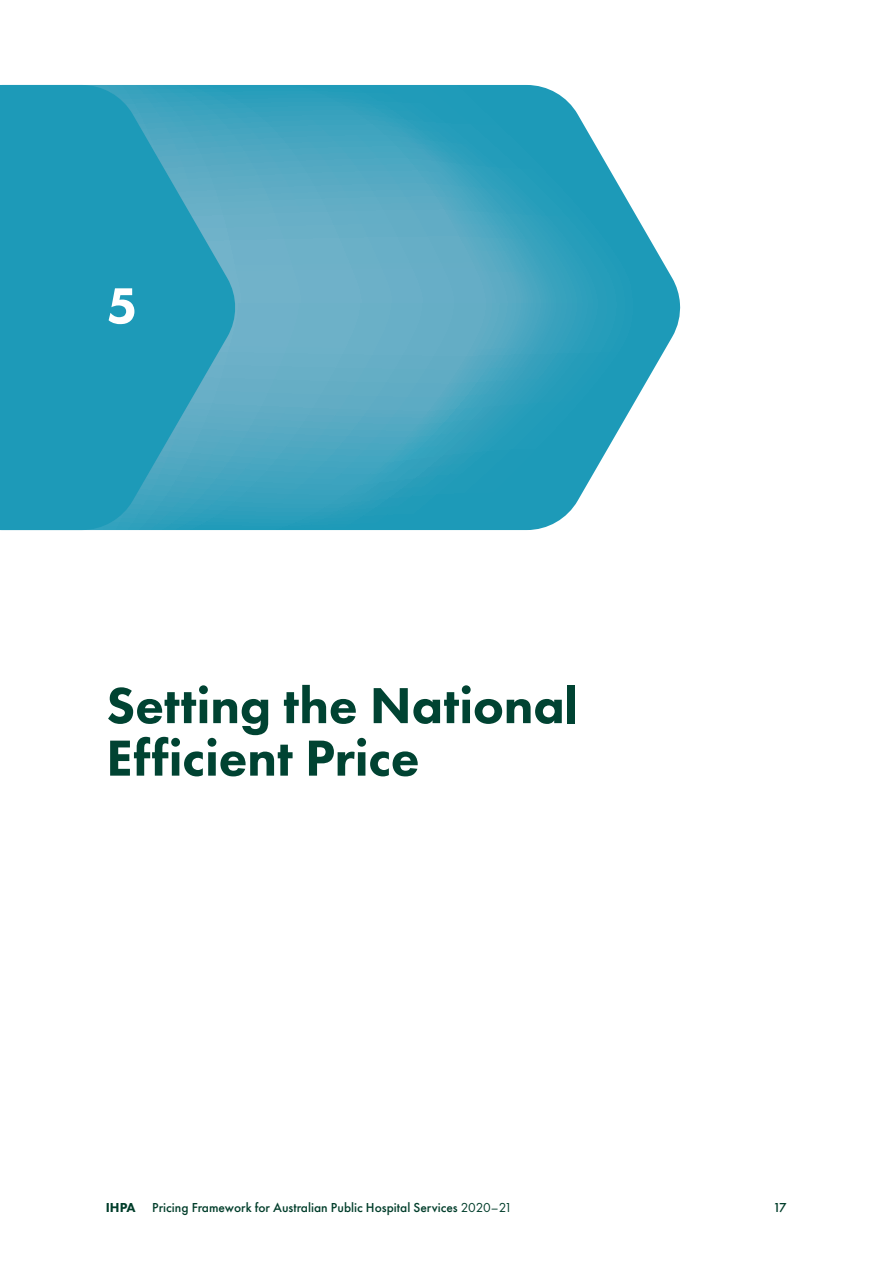
<style>
.page{position:relative;width:893px;height:1263px;background:#fff}
.page>*{position:absolute;margin:0;border:0;box-sizing:border-box;transform-origin:0 0}
.t1{font:800 52.5px/52.5px "Futura PT";letter-spacing:-.005em;color:#004332}
.t2{font:800 52.5px "Futura PT";color:#fff}
.t3{font:500 13.5px "Futura PT";color:#003d2a}
.s1{font-weight:800}
.s2{font-weight:400}
</style>
<div class="page">
<svg style="left:238px;top:85px;width:443px;height:445px"></svg>
<svg style="left:0;top:85px;width:238px;height:445px;fill:#1d9ab8"></svg>
<h1 class="t2" style="left:106px;top:273px;width:33px">5</h1>
<h1 class="t1" style="left:106px;top:678px;width:474px">Setting the National<br>Efficient Price</h1>
<p class="t3" style="left:106px;top:1199px;width:408px"><span class="s1">IHPA</span> Pricing Framework for Australian Public Hospital Services <span class="s2">2020–21</span></p>
<p class="t3" style="left:773px;top:1199px;width:15px">17</p>
</div>
